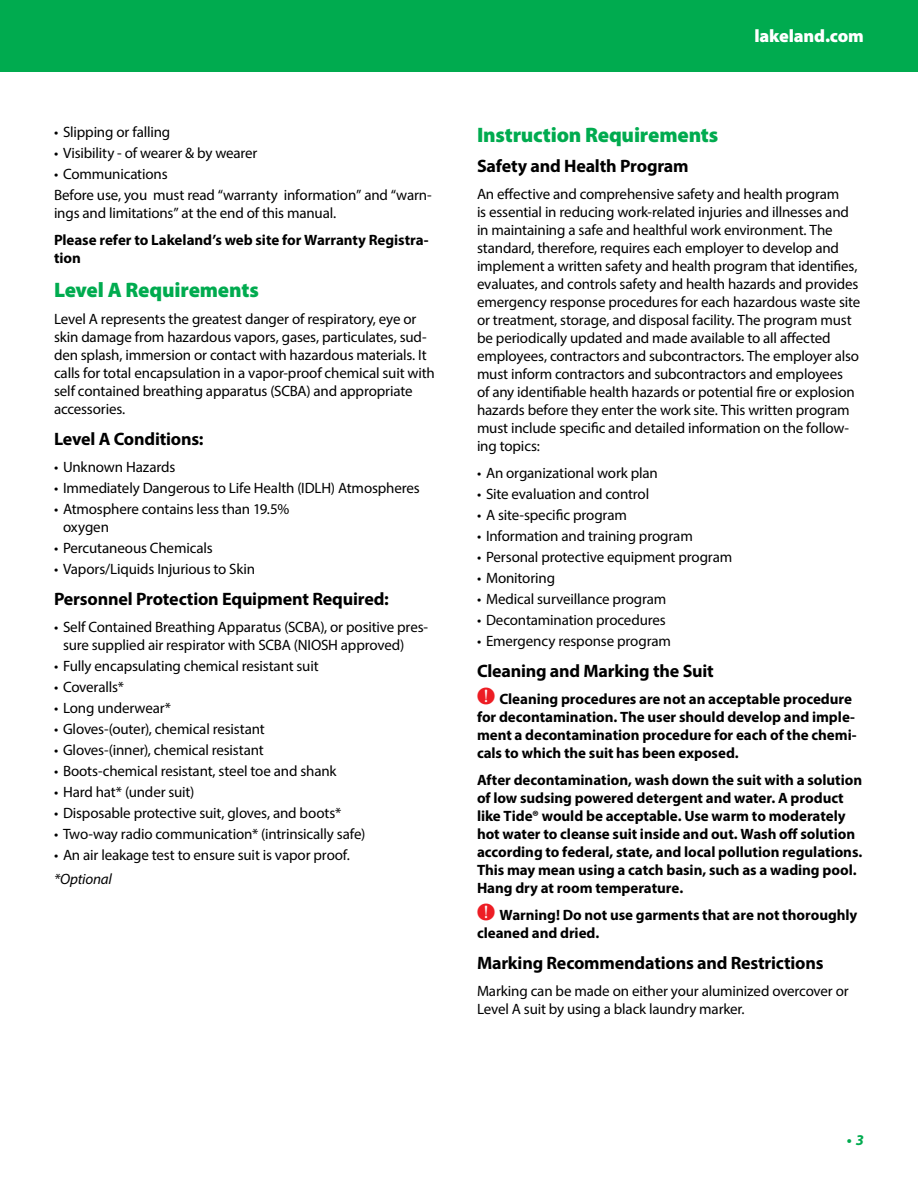
<style>
.page{position:relative;width:918px;height:1188px;background:#fff}
.page>*{position:absolute;margin:0;border:0;box-sizing:border-box;transform-origin:0 0}
.t1{font:900 21px "Myriad Pro";letter-spacing:-.01em;color:#00ab4f}
.t2{font:700 18px "Myriad Pro";letter-spacing:-.01em;color:#000}
.t3{font:900 18px "Myriad Pro";letter-spacing:-.01em;color:#fff}
.t4{font:15px/18px "Myriad Pro";letter-spacing:-.01em;color:#000}
.t5{font:700 15px/18px "Myriad Pro";letter-spacing:-.005em;color:#000}
.t6{font:italic 15px "Myriad Pro";letter-spacing:-.01em;color:#000}
.t7{font:italic 700 15px "Myriad Pro";color:#00ab4f}
.s1{font-family:"Se Lis HS Warning 200 S";font-weight:400;font-size:18px;color:#ed1d24}
</style>
<div class="page">
<div style="left:0;top:0;width:918px;height:72px;background:#00ab4f"></div>
<p class="t4" style="left:54px;top:123px;width:118px">• Slipping or falling</p>
<p class="t4" style="left:54px;top:144px;width:205px">• Visibility - of wearer &amp; by wearer</p>
<p class="t4" style="left:54px;top:163px;width:379px;line-height:21px">• Communications<br>Before use, you must read “warranty information” and “warn-</p>
<p class="t4" style="left:54px;top:204px;width:284px">ings and limitations” at the end of this manual.</p>
<p class="t5" style="left:54px;top:231px;width:376px">Please refer to Lakeland’s web site for Warranty Registra&shy;tion</p>
<h1 class="t1" style="left:54px;top:276px;width:206px">Level A Requirements</h1>
<p class="t4" style="left:54px;top:310px;width:382px">Level A represents the greatest danger of respiratory, eye or skin damage from hazardous vapors, gases, particulates, sud&shy;den splash, immersion or contact with hazardous materials. It calls for total encapsulation in a vapor-proof chemical suit with self contained breathing apparatus (SCBA) and appropriate accessories.</p>
<p class="t2" style="left:54px;top:427px;width:151px">Level A Conditions:</p>
<p class="t4" style="left:54px;top:458px;width:123px">• Unknown Hazards</p>
<p class="t4" style="left:54px;top:479px;width:367px">• Immediately Dangerous to Life Health (IDLH) Atmospheres</p>
<p class="t4" style="left:63px;top:500px;width:228px;text-indent:-9px">• Atmosphere contains less than 19.5% oxygen</p>
<p class="t4" style="left:54px;top:539px;width:160px">• Percutaneous Chemicals</p>
<p class="t4" style="left:54px;top:560px;width:203px">• Vapors/Liquids Injurious to Skin</p>
<p class="t2" style="left:54px;top:587px;width:336px">Personnel Protection Equipment Required:</p>
<p class="t4" style="left:63px;top:617px;width:367px;text-indent:-9px">• Self Contained Breathing Apparatus (SCBA), or positive pres&shy;sure supplied air respirator with SCBA (NIOSH approved)</p>
<p class="t4" style="left:54px;top:656px;width:266px">• Fully encapsulating chemical resistant suit</p>
<p class="t4" style="left:54px;top:677px;width:72px">• Coveralls*</p>
<p class="t4" style="left:54px;top:698px;width:119px">• Long underwear*</p>
<p class="t4" style="left:54px;top:719px;width:212px">• Gloves-(outer), chemical resistant</p>
<p class="t4" style="left:54px;top:740px;width:211px">• Gloves-(inner), chemical resistant</p>
<p class="t4" style="left:54px;top:761px;width:284px">• Boots-chemical resistant, steel toe and shank</p>
<p class="t4" style="left:54px;top:782px;width:142px">• Hard hat* (under suit)</p>
<p class="t4" style="left:54px;top:803px;width:289px">• Disposable protective suit, gloves, and boots*</p>
<p class="t4" style="left:54px;top:824px;width:313px">• Two-way radio communication* (intrinsically safe)</p>
<p class="t4" style="left:54px;top:845px;width:297px">• An air leakage test to ensure suit is vapor proof.</p>
<p class="t6" style="left:54px;top:870px;width:60px">*Optional</p>
<p class="t3" style="left:755px;top:24px;width:111px">lakeland.com</p>
<h1 class="t1" style="left:477px;top:121px;width:243px">Instruction Requirements</h1>
<p class="t2" style="left:477px;top:155px;width:213px">Safety and Health Program</p>
<p class="t4" style="left:477px;top:185px;width:385px">An effective and comprehensive safety and health program<br>is essential in reducing work-related injuries and illnesses and in maintaining a safe and healthful work environment. The standard, therefore, requires each employer to develop and implement a written safety and health program that identifies, evaluates, and controls safety and health hazards and provides emergency response procedures for each hazardous waste site or treatment, storage, and disposal facility. The program must be periodically updated and made available to all affected employees, contractors and subcontractors. The employer also must inform contractors and subcontractors and employees<br>of any identifiable health hazards or potential fire or explosion hazards before they enter the work site. This written program must include specific and detailed information on the follow&shy;ing topics:</p>
<p class="t4" style="left:477px;top:464px;width:182px">• An organizational work plan</p>
<p class="t4" style="left:477px;top:485px;width:174px">• Site evaluation and control</p>
<p class="t4" style="left:477px;top:506px;width:151px">• A site-specific program</p>
<p class="t4" style="left:477px;top:527px;width:217px">• Information and training program</p>
<p class="t4" style="left:477px;top:548px;width:257px">• Personal protective equipment program</p>
<p class="t4" style="left:477px;top:569px;width:80px">• Monitoring</p>
<p class="t4" style="left:477px;top:590px;width:191px">• Medical surveillance program</p>
<p class="t4" style="left:477px;top:611px;width:190px">• Decontamination procedures</p>
<p class="t4" style="left:477px;top:632px;width:196px">• Emergency response program</p>
<p class="t2" style="left:477px;top:659px;width:238px">Cleaning and Marking the Suit</p>
<p class="t5" style="left:477px;top:689px;width:381px"><span class="s1">N</span> Cleaning procedures are not an acceptable procedure for decontamination. The user should develop and imple&shy;ment a decontamination procedure for each of the chemi&shy;cals to which the suit has been exposed.</p>
<p class="t5" style="left:477px;top:770px;width:387px">After decontamination, wash down the suit with a solution of low sudsing powered detergent and water. A product like Tide® would be acceptable. Use warm to moderately hot water to cleanse suit inside and out. Wash off solution according to federal, state, and local pollution regulations.<br>This may mean using a catch basin, such as a wading pool.<br>Hang dry at room temperature.</p>
<p class="t5" style="left:477px;top:905px;width:382px"><span class="s1">N</span> Warning! Do not use garments that are not thoroughly cleaned and dried.</p>
<p class="t2" style="left:477px;top:951px;width:348px">Marking Recommendations and Restrictions</p>
<p class="t4" style="left:477px;top:981px;width:373px">Marking can be made on either your aluminized overcover or<br>Level A suit by using a black laundry marker.</p>
<p class="t7" style="left:847px;top:1130px;width:19px">• 3</p>
</div>
